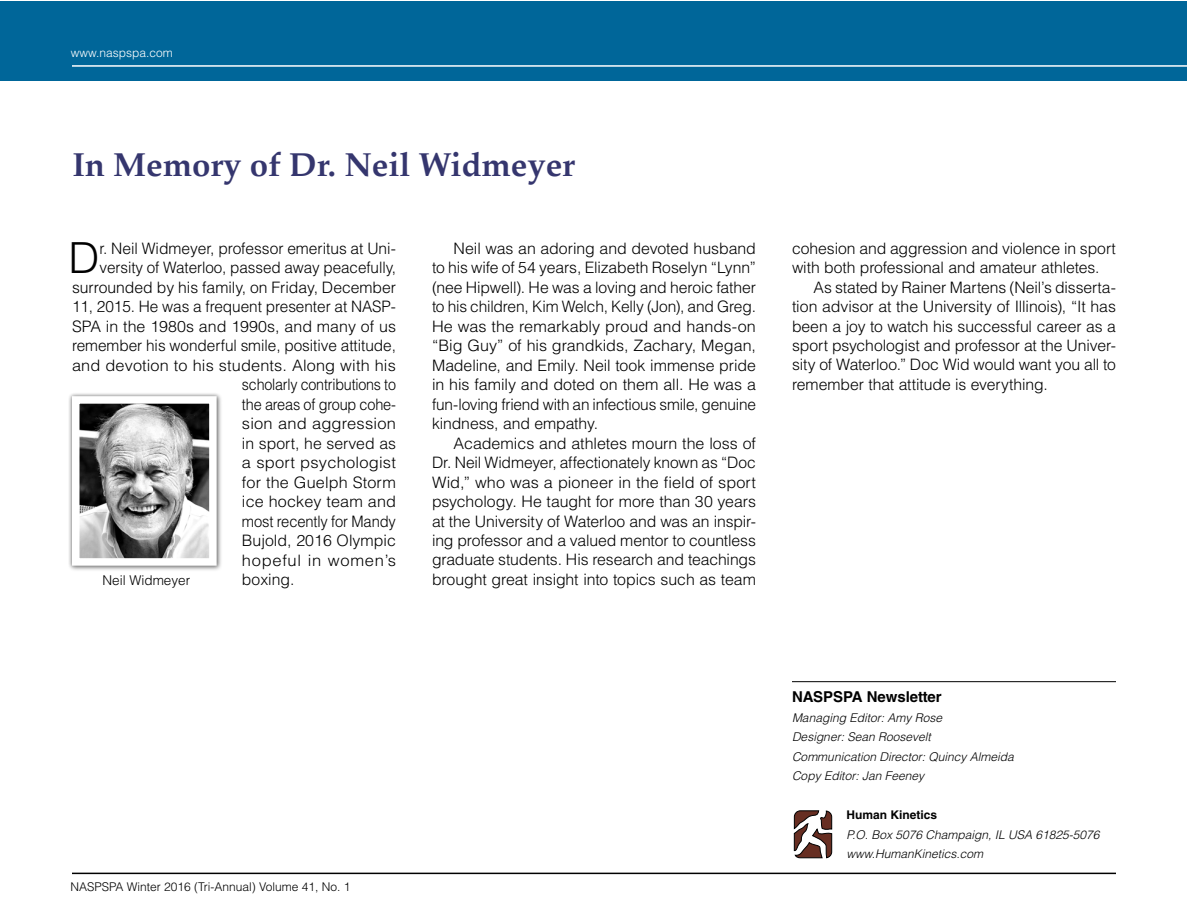
<style>
.page{position:relative;width:1188px;height:918px;background:#fff}
.page>*{position:absolute;margin:0;border:0;box-sizing:border-box;transform-origin:0 0}
.t1{font:300 42.9px "Helvetica LT Std";color:#000}
.t2{font:700 33px "Palatino";color:#35366e}
.t3{font:300 15.75px/19.5px "Helvetica LT Std";letter-spacing:-.005em;color:#000}
.t4{font:300 15.75px "Helvetica LT Std";letter-spacing:-.005em;color:#000;scale:1.05 1}
.t5{font:300 15.75px "Helvetica LT Std";letter-spacing:-.005em;color:#000;scale:.91 1}
.t6{font:300 15.75px "Helvetica LT Std";letter-spacing:-.005em;color:#000;scale:.92 1}
.t7{font:300 15.75px "Helvetica LT Std";letter-spacing:-.005em;color:#000;scale:.93 1}
.t8{font:300 15.75px "Helvetica LT Std";letter-spacing:.04em;color:#000;scale:1.05 1}
.t9{font:700 15px "Helvetica LT Std";color:#000}
.t10{font:300 13.5px "Helvetica LT Std";color:#000}
.t11{font:italic 300 12px/19.5px "Helvetica LT Std";color:#000}
.t12{font:300 12px "Helvetica LT Std";color:#000}
.t13{font:300 12px "Helvetica LT Std";color:#fff}
.t14{font:700 12px "Helvetica LT Std";color:#000}
</style>
<div class="page">
<div style="left:1px;top:1px;width:1186px;height:79px;background:#069"></div>
<hr style="left:72px;top:873px;width:1044px;height:1px;background:#000">
<hr style="left:792px;top:681px;width:324px;height:1px;background:#000">
<svg style="left:793px;top:810px;width:40px;height:49px"></svg>
<hr style="left:72px;top:65px;width:1116px;height:2px;background:#fff">
<div style="left:68px;top:392px;width:155px;height:180px;background:#f6f6f6"></div>
<div style="left:68px;top:392px;width:153px;height:178px;background:#000;opacity:.25"></div>
<img style="left:81px;top:405px;width:127px;height:152px">
<div style="left:72px;top:396px;width:145px;height:170px;border:8px solid #fff"></div>
<p class="t13" style="left:71px;top:45px;width:104px">www. naspspa. com</p>
<h2 class="t2" style="left:72px;top:136px;width:505px">In Memory of Dr. Neil Widmeyer</h2>
<h1 class="t1" style="left:69px;top:231px;width:32px">D</h1>
<p class="t3" style="left:99px;top:238px;width:298px">r. Neil Widmeyer, professor emeritus at Uni-</p>
<p class="t3" style="left:432px;top:238px;width:326px;text-indent:22px">Neil was an adoring and devoted husband to his wife of 54 years, Elizabeth Roselyn “Lynn” (nee Hipwell). He was a loving and heroic father to his children, Kim Welch, Kelly (Jon), and Greg.<br>He was the remarkably proud and hands-on “Big Guy” of his grandkids, Zachary, Megan, Madeline, and Emily. Neil took immense pride in his family and doted on them all. He was a fun-loving friend with an infectious smile, genuine kindness, and empathy.</p>
<p class="t3" style="left:432px;top:433px;width:326px;text-align:justify;text-indent:22px">Academics and athletes mourn the loss of Dr. Neil Widmeyer, affectionately known as “Doc Wid,” who was a pioneer in the field of sport psychology. He taught for more than 30 years at the University of Waterloo and was an inspir&shy;ing professor and a valued mentor to countless graduate students. His research and teachings</p>
<p class="t3" style="left:99px;top:258px;width:298px">versity of Waterloo, passed away peacefully,</p>
<p class="t3" style="left:72px;top:277px;width:326px">surrounded by his family, on Friday, December</p>
<p class="t3" style="left:72px;top:297px;width:326px">11, 2015. He was a frequent presenter at NASP-</p>
<p class="t3" style="left:72px;top:316px;width:326px">SPA in the 1980s and 1990s, and many of us</p>
<p class="t3" style="left:72px;top:336px;width:326px">remember his wonderful smile, positive attitude,</p>
<p class="t3" style="left:72px;top:355px;width:325px">and devotion to his students. Along with his</p>
<p class="t5" style="left:242px;top:375px;width:171px">scholarly contributions to</p>
<p class="t6" style="left:242px;top:394px;width:169px">the areas of group cohe-</p>
<p class="t4" style="left:242px;top:414px;width:148px">sion and aggression</p>
<p class="t3" style="left:242px;top:433px;width:156px">in sport, he served as</p>
<p class="t4" style="left:242px;top:453px;width:148px">a sport psychologist</p>
<p class="t3" style="left:242px;top:472px;width:156px">for the Guelph Storm</p>
<p class="t3" style="left:242px;top:492px;width:156px">ice hockey team and</p>
<p class="t7" style="left:242px;top:511px;width:167px">most recently for Mandy</p>
<p class="t3" style="left:242px;top:531px;width:156px">Bujold, 2016 Olympic</p>
<p class="t8" style="left:242px;top:550px;width:148px">hopeful in women’s</p>
<p class="t3" style="left:242px;top:570px;width:51px">boxing.</p>
<p class="t10" style="left:102px;top:572px;width:89px">Neil Widmeyer</p>
<p class="t3" style="left:432px;top:570px;width:325px">brought great insight into topics such as team</p>
<p class="t3" style="left:792px;top:238px;width:325px">cohesion and aggression and violence in sport with both professional and amateur athletes.</p>
<p class="t3" style="left:792px;top:277px;width:326px;text-align:justify;text-indent:22px">As stated by Rainer Martens (Neil’s disserta&shy;tion advisor at the University of Illinois), “It has been a joy to watch his successful career as a sport psychologist and professor at the Univer&shy;sity of Waterloo.” Doc Wid would want you all to remember that attitude is everything.</p>
<p class="t12" style="left:71px;top:879px;width:282px">NASPSPA Winter 2016 (Tri-Annual) Volume 41, No. 1</p>
<p class="t9" style="left:792px;top:688px;width:151px">NASPSPA Newsletter</p>
<p class="t11" style="left:792px;top:708px;width:223px">Managing Editor: Amy Rose<br>Designer: Sean Roosevelt<br>Communication Director: Quincy Almeida<br>Copy Editor: Jan Feeney</p>
<p class="t14" style="left:846px;top:807px;width:92px">Human Kinetics</p>
<p class="t11" style="left:846px;top:825px;width:255px">P.O. Box 5076 Champaign, IL USA 61825-5076 www.HumanKinetics.com</p>
</div>
